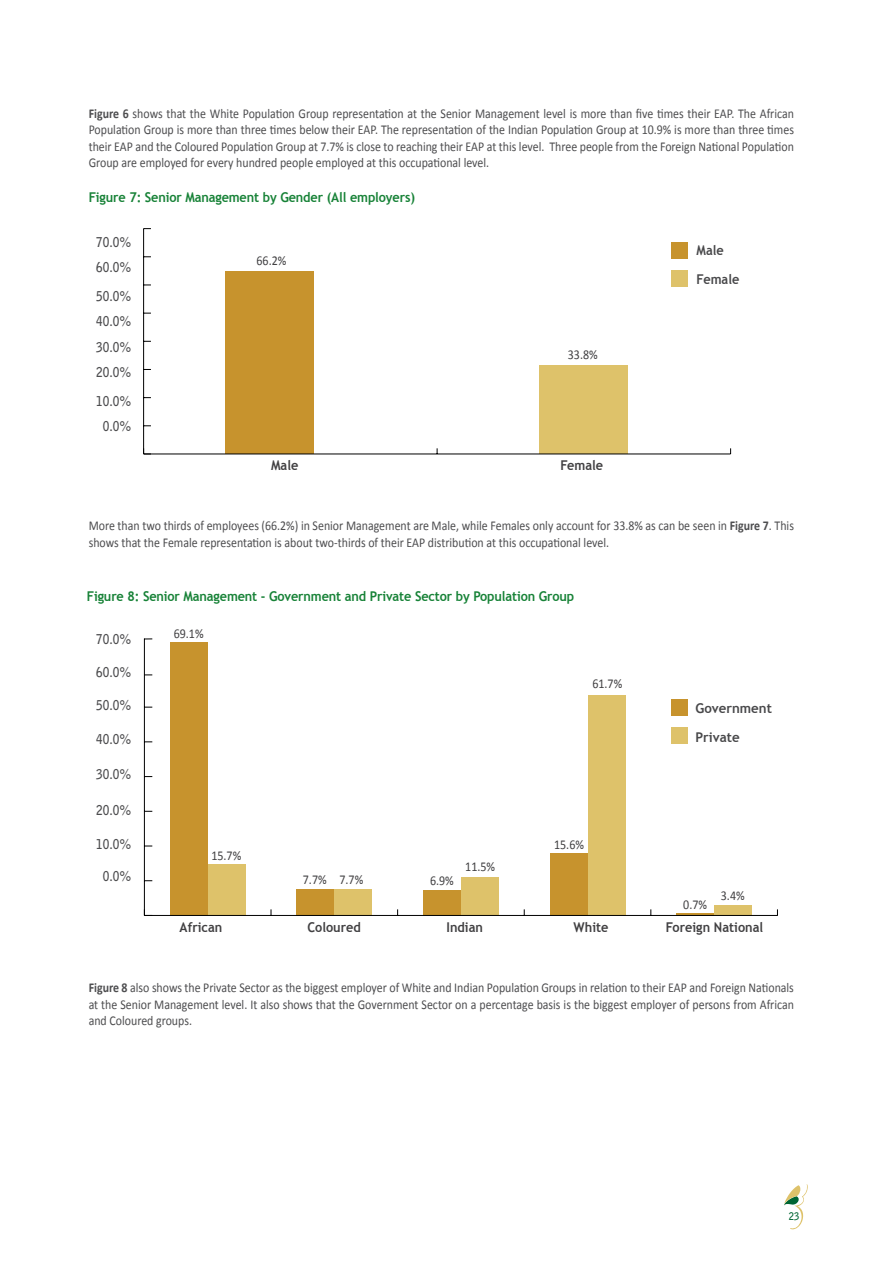
<style>
.page{position:relative;width:893px;height:1263px;background:#fff}
.page>*{position:absolute;margin:0;border:0;box-sizing:border-box;transform-origin:0 0}
.t1{font:13.5px/16.5px "Calibri";color:#4d4d4f;text-align:justify;scale:.88 1}
.t2{font:700 13.5px "Trebuchet MS";letter-spacing:-.01em;color:#178237;scale:.94 1}
.t3{font:700 13.5px "Bell Gothic Std";color:#4d4d4f;scale:.88 1}
.t4{font:13.5px "Calibri";color:#414042;scale:.89 1}
.t5{font:700 13.5px "Trebuchet MS";color:#414042;scale:.94 1}
.t6{font:700 13.5px/28.5px "Trebuchet MS";color:#48484a}
.t7{font:700 13.5px/28.5px "Trebuchet MS";color:#48484a;scale:.94 1}
.t8{font:700 10.5px "Bell Gothic Std";color:#006532;scale:.9 1}
.s1{font-weight:700}
</style>
<div class="page">
<svg style="left:784px;top:1184px;width:24px;height:45px"></svg>
<hr style="left:143px;top:229px;width:1px;height:225px;background:#000">
<div style="left:539px;top:365px;width:89px;height:89px;background:#dec26a"></div>
<div style="left:225px;top:272px;width:88px;height:182px;background:#c7932d"></div>
<hr style="left:144px;top:454px;width:587px;height:1px;background:#000">
<svg style="left:143px;top:448px;width:8px;height:7px"></svg>
<hr style="left:144px;top:638px;width:1px;height:277px;background:#000">
<div style="left:208px;top:864px;width:38px;height:51px;background:#dec26a"></div>
<div style="left:334px;top:889px;width:38px;height:26px;background:#dec26a"></div>
<div style="left:461px;top:877px;width:38px;height:38px;background:#dec26a"></div>
<div style="left:587px;top:695px;width:38px;height:220px;background:#dec26a"></div>
<div style="left:714px;top:905px;width:38px;height:10px;background:#dec26a"></div>
<div style="left:170px;top:642px;width:38px;height:273px;background:#c7932d"></div>
<div style="left:296px;top:889px;width:38px;height:26px;background:#c7932d"></div>
<div style="left:423px;top:890px;width:38px;height:25px;background:#c7932d"></div>
<div style="left:550px;top:853px;width:37px;height:62px;background:#c7932d"></div>
<hr style="left:676px;top:913px;width:38px;height:2px;background:#c7932d">
<hr style="left:144px;top:915px;width:633px;height:1px;background:#000">
<div style="left:671px;top:699px;width:17px;height:17px;background:#c7932d"></div>
<div style="left:671px;top:727px;width:17px;height:17px;background:#dec26a"></div>
<div style="left:671px;top:242px;width:17px;height:17px;background:#c7932d"></div>
<div style="left:671px;top:270px;width:17px;height:17px;background:#dec26a"></div>
<p class="t1" style="left:89px;top:105px;width:803px"><span class="s1">Figure 6</span> shows that the White Population Group representation at the Senior Management level is more than five times their EAP. The African Population Group is more than three times below their EAP. The representation of the Indian Population Group at 10.9% is more than three times their EAP and the Coloured Population Group at 7.7% is close to reaching their EAP at this level. Three people from the Foreign National Population Group are employed for every hundred people employed at this occupational level.</p>
<p class="t2" style="left:89px;top:189px;width:349px">Figure 7: Senior Management by Gender (All employers)</p>
<p class="t3" style="left:96px;top:234px;width:41px">70.0%</p>
<p class="t3" style="left:96px;top:259px;width:41px">60.0%</p>
<p class="t3" style="left:96px;top:288px;width:41px">50.0%</p>
<p class="t3" style="left:96px;top:313px;width:41px">40.0%</p>
<p class="t3" style="left:96px;top:339px;width:41px">30.0%</p>
<p class="t3" style="left:96px;top:364px;width:41px">20.0%</p>
<p class="t3" style="left:96px;top:393px;width:41px">10.0%</p>
<p class="t3" style="left:103px;top:418px;width:34px">0.0%</p>
<p class="t4" style="left:257px;top:252px;width:35px">66.2%</p>
<p class="t4" style="left:568px;top:346px;width:35px">33.8%</p>
<p class="t5" style="left:271px;top:457px;width:30px">Male</p>
<p class="t5" style="left:560px;top:457px;width:47px">Female</p>
<p class="t7" style="left:697px;top:236px;width:47px">Male<br>Female</p>
<p class="t1" style="left:89px;top:517px;width:803px">More than two thirds of employees (66.2%) in Senior Management are Male, while Females only account for 33.8% as can be seen in <span class="s1">Figure 7</span>. This shows that the Female representation is about two-thirds of their EAP distribution at this occupational level.</p>
<p class="t2" style="left:87px;top:588px;width:520px">Figure 8: Senior Management - Government and Private Sector by Population Group</p>
<p class="t3" style="left:96px;top:631px;width:41px">70.0%</p>
<p class="t4" style="left:174px;top:625px;width:35px">69.1%</p>
<p class="t3" style="left:96px;top:663px;width:41px">60.0%</p>
<p class="t3" style="left:96px;top:697px;width:41px">50.0%</p>
<p class="t3" style="left:96px;top:731px;width:41px">40.0%</p>
<p class="t3" style="left:96px;top:766px;width:41px">30.0%</p>
<p class="t3" style="left:96px;top:802px;width:41px">20.0%</p>
<p class="t3" style="left:96px;top:836px;width:41px">10.0%</p>
<p class="t3" style="left:103px;top:868px;width:34px">0.0%</p>
<p class="t4" style="left:211px;top:847px;width:35px">15.7%</p>
<p class="t4" style="left:592px;top:675px;width:35px">61.7%</p>
<p class="t4" style="left:303px;top:871px;width:69px">7.7% 7.7%</p>
<p class="t4" style="left:430px;top:872px;width:28px">6.9%</p>
<p class="t4" style="left:465px;top:858px;width:35px">11.5%</p>
<p class="t4" style="left:554px;top:835px;width:35px">15.6%</p>
<p class="t6" style="left:695px;top:694px;width:78px">Government<br>Private</p>
<p class="t4" style="left:683px;top:896px;width:28px">0.7%</p>
<p class="t4" style="left:721px;top:886px;width:28px">3.4%</p>
<p class="t5" style="left:180px;top:919px;width:47px">African</p>
<p class="t5" style="left:307px;top:919px;width:58px">Coloured</p>
<p class="t5" style="left:446px;top:919px;width:40px">Indian</p>
<p class="t5" style="left:574px;top:919px;width:39px">White</p>
<p class="t5" style="left:666px;top:919px;width:105px">Foreign National</p>
<p class="t1" style="left:89px;top:979px;width:803px"><span class="s1">Figure 8</span> also shows the Private Sector as the biggest employer of White and Indian Population Groups in relation to their EAP and Foreign Nationals at the Senior Management level. It also shows that the Government Sector on a percentage basis is the biggest employer of persons from African and Coloured groups.</p>
<p class="t8" style="left:789px;top:1210px;width:13px">23</p>
</div>
